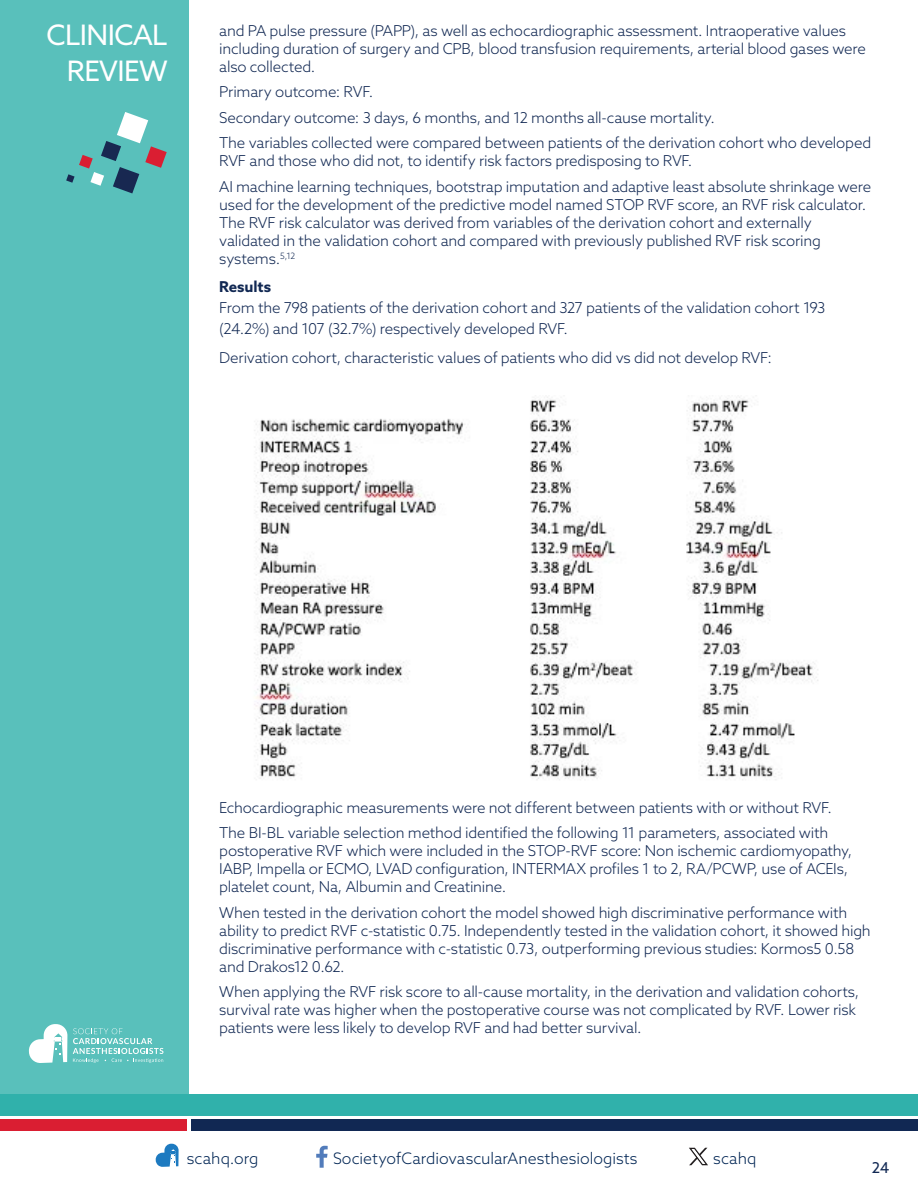
<style>
.page{position:relative;width:918px;height:1188px;background:#fff}
.page>*{position:absolute;margin:0;border:0;box-sizing:border-box;transform-origin:0 0}
.t1{font:28.2px "Azo Sans";letter-spacing:-.02em;color:#fff}
.Body_text_no_indent{font:300 15.9px "Azo Sans";color:#002554}
.Body_text_no_indent-2{font:300 15px/18px "Azo Sans";letter-spacing:-.015em;color:#112853}
.t2{font:15px "Azo Sans";color:#112853}
.s1{font-weight:700}
</style>
<div class="page">
<svg style="left:316px;top:1146px;width:12px;height:22px"></svg>
<svg style="left:156px;top:1144px;width:23px;height:23px"></svg>
<svg style="left:689px;top:1148px;width:19px;height:17px"></svg>
<img style="left:254px;top:397px;width:564px;height:383px">
<div style="left:0;top:0;width:189px;height:1094px;background:#59c0bb"></div>
<div style="left:0;top:1094px;width:918px;height:22px;background:#30b1ab"></div>
<div style="left:191px;top:1120px;width:727px;height:11px;background:#112853"></div>
<div style="left:0;top:1120px;width:186px;height:11px;background:#da1e32"></div>
<svg style="left:29px;top:1024px;width:134px;height:39px"></svg>
<svg style="left:66px;top:112px;width:101px;height:81px"></svg>
<p class="t1" style="left:46px;top:17px;width:123px">CLINICAL</p>
<p class="t1" style="left:67px;top:53px;width:103px">REVIEW</p>
<p class="Body_text_no_indent-2" style="left:219px;top:21px;width:648px">and PA pulse pressure (PAPP), as well as echocardiographic assessment. Intraoperative values including duration of surgery and CPB, blood transfusion requirements, arterial blood gases were also collected.</p>
<p class="Body_text_no_indent-2" style="left:219px;top:83px;width:155px">Primary outcome: RVF.</p>
<p class="Body_text_no_indent-2" style="left:219px;top:108px;width:497px">Secondary outcome: 3 days, 6 months, and 12 months all-cause mortality.</p>
<p class="Body_text_no_indent-2" style="left:219px;top:134px;width:654px">The variables collected were compared between patients of the derivation cohort who developed<br>RVF and those who did not, to identify risk factors predisposing to RVF.</p>
<p class="Body_text_no_indent-2" style="left:219px;top:177px;width:653px">AI machine learning techniques, bootstrap imputation and adaptive least absolute shrinkage were used for the development of the predictive model named STOP RVF score, an RVF risk calculator.<br>The RVF risk calculator was derived from variables of the derivation cohort and externally validated in the validation cohort and compared with previously published RVF risk scoring systems.<sup>5,12</sup></p>
<p class="Body_text_no_indent-2" style="left:219px;top:276px;width:608px;line-height:21px"><span class="s1">Results<br></span>From the 798 patients of the derivation cohort and 327 patients of the validation cohort 193 (24.2%) and 107 (32.7%) respectively developed RVF.</p>
<p class="Body_text_no_indent-2" style="left:219px;top:348px;width:554px">Derivation cohort, characteristic values of patients who did vs did not develop RVF:</p>
<p class="Body_text_no_indent-2" style="left:219px;top:798px;width:614px">Echocardiographic measurements were not different between patients with or without RVF.</p>
<p class="Body_text_no_indent-2" style="left:219px;top:824px;width:635px">The BI-BL variable selection method identified the following 11 parameters, associated with postoperative RVF which were included in the STOP-RVF score: Non ischemic cardiomyopathy, IABP, Impella or ECMO, LVAD configuration, INTERMAX profiles 1 to 2, RA/PCWP, use of ACEIs, platelet count, Na, Albumin and Creatinine.</p>
<p class="Body_text_no_indent-2" style="left:219px;top:903px;width:653px">When tested in the derivation cohort the model showed high discriminative performance with ability to predict RVF c-statistic 0.75. Independently tested in the validation cohort, it showed high discriminative performance with c-statistic 0.73, outperforming previous studies: Kormos5 0.58 and Drakos12 0.62.</p>
<p class="Body_text_no_indent-2" style="left:219px;top:983px;width:642px">When applying the RVF risk score to all-cause mortality, in the derivation and validation cohorts, survival rate was higher when the postoperative course was not complicated by RVF. Lower risk patients were less likely to develop RVF and had better survival.</p>
<p class="Body_text_no_indent" style="left:187px;top:1148px;width:73px">scahq.org</p>
<p class="Body_text_no_indent" style="left:333px;top:1148px;width:306px">SocietyofCardiovascularAnesthesiologists</p>
<p class="Body_text_no_indent" style="left:713px;top:1148px;width:45px">scahq</p>
<p class="t2" style="left:872px;top:1157px;width:19px">24</p>
</div>
